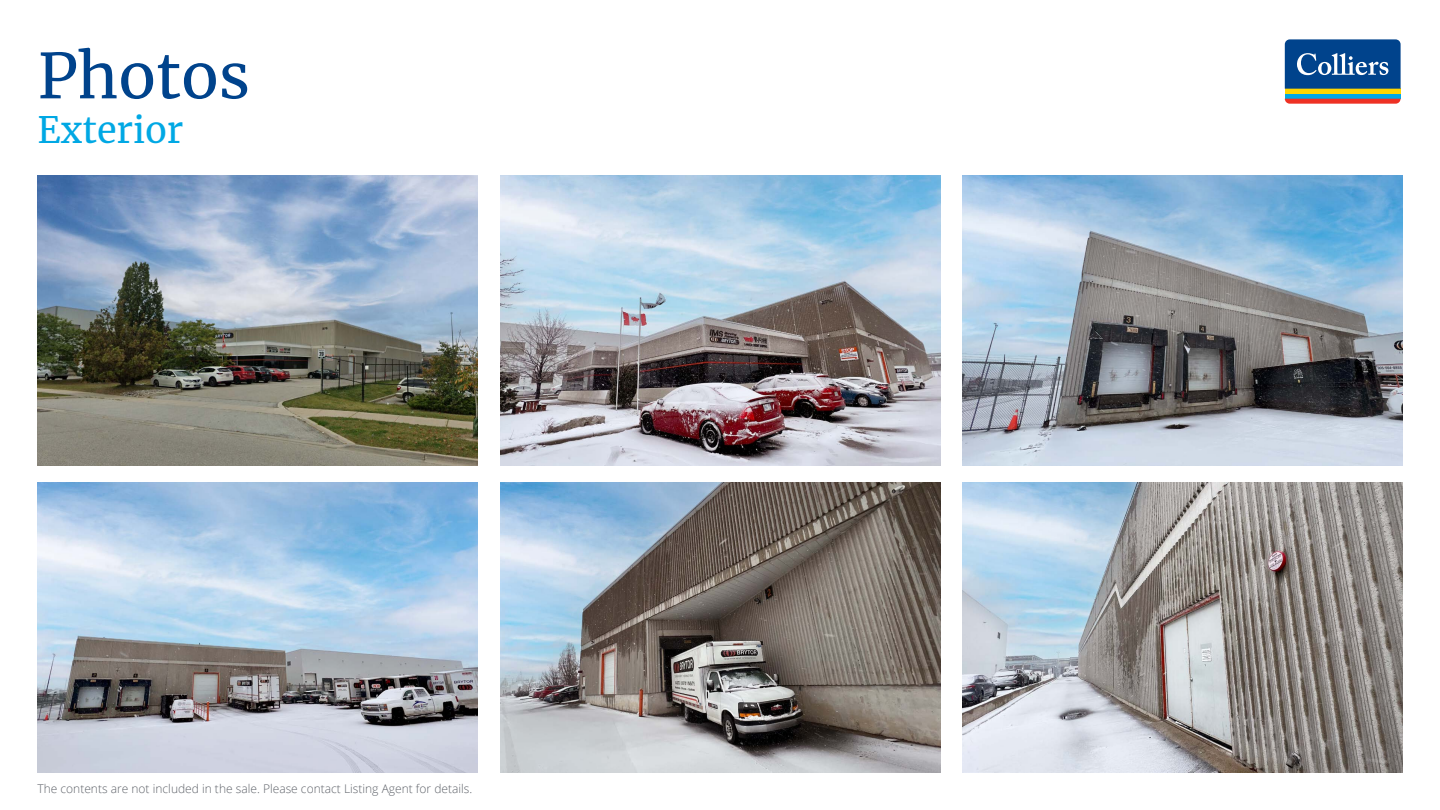
<style>
.page{position:relative;width:1440px;height:810px;background:#fff}
.page>*{position:absolute;margin:0;border:0;box-sizing:border-box;transform-origin:0 0}
.t1{font:61.88px "Merriweather";color:#00438c}
.t2{font:36px "Merriweather";color:#00a8e4}
.t3{font:300 12px "Open Sans";color:#5f636a}
</style>
<div class="page">
<div style="left:1283px;top:38px;width:120px;height:68px;background:linear-gradient(to right,#fff,#fff);border-radius:7px"></div>
<div style="left:1285px;top:94px;width:116px;height:5px;background:#00a8e4"></div>
<div style="left:1285px;top:89px;width:116px;height:5px;background:#ffd600"></div>
<svg style="left:1285px;top:99px;width:116px;height:5px"></svg>
<svg style="left:1285px;top:39px;width:116px;height:50px;background:#205a98"></svg>
<img style="left:500px;top:482px;width:440px;height:290px">
<img style="left:962px;top:482px;width:440px;height:290px">
<img style="left:38px;top:176px;width:439px;height:290px">
<img style="left:500px;top:176px;width:440px;height:290px">
<img style="left:962px;top:176px;width:440px;height:290px">
<img style="left:38px;top:482px;width:439px;height:290px">
<h1 class="t1" style="left:38px;top:33px;width:214px">Photos</h1>
<h2 class="t2" style="left:38px;top:105px;width:147px">Exterior</h2>
<p class="t3" style="left:38px;top:780px;width:436px">The contents are not included in the sale. Please contact Listing Agent for details.</p>
</div>
